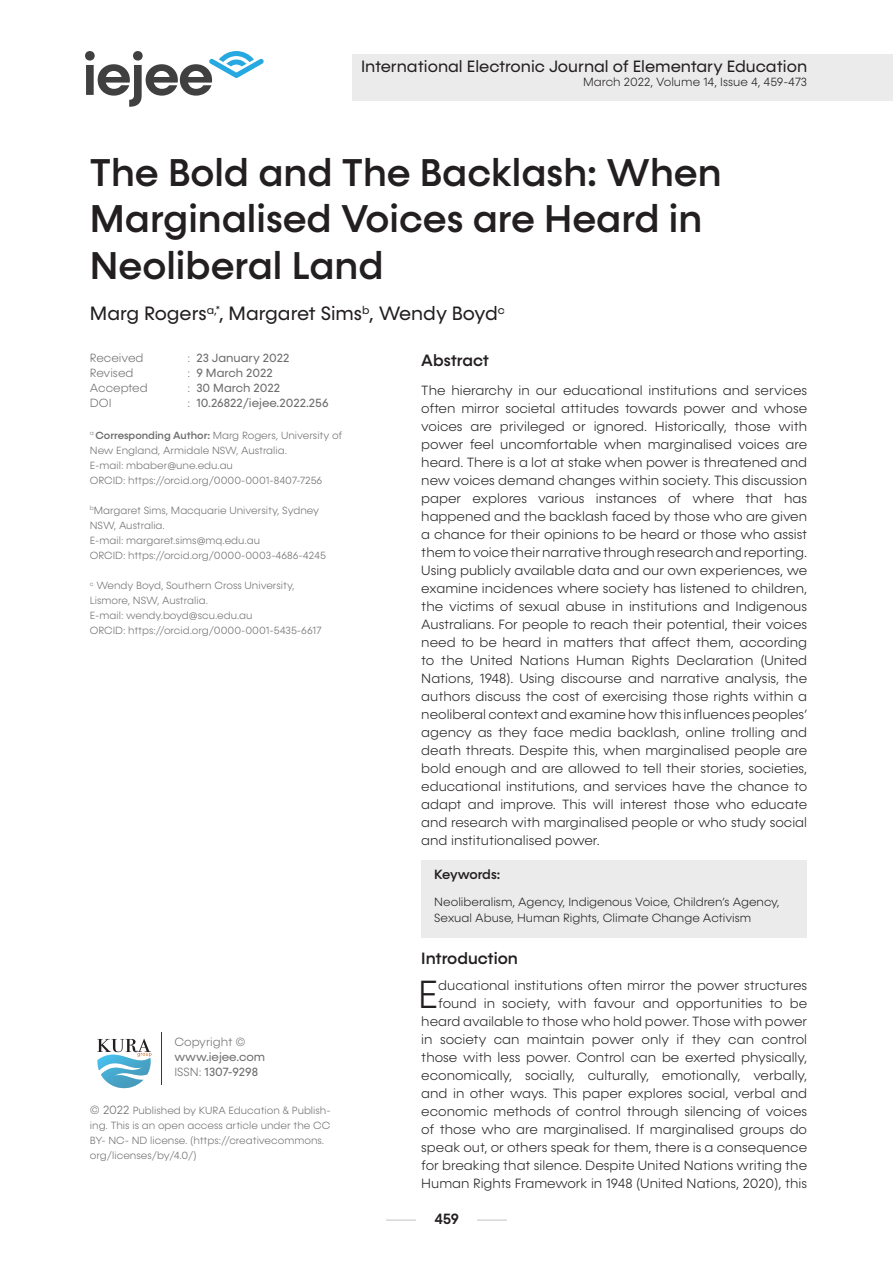
<style>
.page{position:relative;width:893px;height:1263px;background:#fff}
.page>*{position:absolute;margin:0;border:0;box-sizing:border-box;transform-origin:0 0}
.ilk_paragraf_metin{font:300 39.6px "Konnect";color:#231f20}
.t1{font:500 39px/46.8px "Konnect";color:#231f20}
.t2{font:19.5px "Konnect";color:#231f20}
.t3{font:16.5px "Konnect";color:#231f20}
.t4{font:500 16.5px "Konnect";color:#231f20}
.t5{font:500 15px "Konnect";color:#231f20}
.Metin{font:300 13.5px/18px "Konnect";color:#231f20;text-align:justify}
.ilk_paragraf_metin-2{font:300 13.5px/18px "Konnect";color:#231f20;text-align:right}
.t6{font:500 13.5px "Konnect";letter-spacing:-.025em;color:#231f20}
.anahtar_kelimeler{font:300 12px/16.5px "Konnect";color:#231f20}
.t7{font:12px/15px "Konnect";color:#6e6e70}
.t8{font:300 12px "Konnect";color:#6e6e70}
.t9{font:300 10.5px/15px "Konnect";color:#6e6e70}
.s1{font-weight:300}
.s2{font-weight:500}
.s3{font-size:12px}
</style>
<div class="page">
<svg style="left:85px;top:51px;width:179px;height:56px"></svg>
<div style="left:352px;top:55px;width:541px;height:46px;background:#ebebeb"></div>
<hr style="left:386px;top:1220px;width:30px;height:1px;background:#c2c2c2">
<hr style="left:477px;top:1220px;width:30px;height:1px;background:#c2c2c2">
<hr style="left:161px;top:1033px;width:1px;height:52px;background:#004b6c">
<svg style="left:97px;top:1039px;width:54px;height:49px"></svg>
<div style="left:421px;top:860px;width:386px;height:77px;background:#ebebeb"></div>
<p class="t3" style="left:361px;top:56px;width:448px">International Electronic Journal of Elementary Education</p>
<p class="anahtar_kelimeler" style="left:583px;top:74px;width:225px">March 2022, Volume 14, Issue 4, 459-473</p>
<p class="t1" style="left:90px;top:149px;width:633px">The Bold and The Backlash: When<br>Marginalised Voices are Heard in<br>Neoliberal Land</p>
<p class="t2" style="left:90px;top:302px;width:416px">Marg Rogers<sup>a,*</sup>, Margaret Sims<sup>b</sup>, Wendy Boyd<sup>c</sup></p>
<p class="t4" style="left:421px;top:350px;width:69px">Abstract</p>
<p class="t8" style="left:90px;top:351px;width:55px">Received</p>
<p class="t7" style="left:187px;top:350px;width:103px"><span class="s1">:</span> 23 January 2022</p>
<p class="t8" style="left:90px;top:366px;width:45px">Revised</p>
<p class="t7" style="left:187px;top:365px;width:87px"><span class="s1">:</span> 9 March 2022</p>
<p class="t8" style="left:90px;top:381px;width:59px">Accepted</p>
<p class="t7" style="left:187px;top:380px;width:94px"><span class="s1">:</span> 30 March 2022</p>
<p class="t8" style="left:90px;top:396px;width:23px">DOI</p>
<p class="t7" style="left:187px;top:395px;width:143px"><span class="s1">:</span> 10.26822/iejee.2022.256</p>
<p class="t9" style="left:90px;top:428px;width:254px"><sup>a</sup> <span class="s2">Corresponding Author:</span> Marg Rogers, University of<br>New England, Armidale NSW, Australia.</p>
<p class="t9" style="left:90px;top:458px;width:145px">E-mail: mbaber@une.edu.au</p>
<p class="t9" style="left:90px;top:473px;width:234px">ORCID: https://orcid.org/0000-0001-8407-7256</p>
<p class="t9" style="left:90px;top:503px;width:231px"><sup>b</sup>Margaret Sims, Macquarie University, Sydney</p>
<p class="t9" style="left:90px;top:518px;width:77px">NSW, Australia.</p>
<p class="t9" style="left:90px;top:533px;width:172px">E-mail: margaret.sims@mq.edu.au</p>
<p class="t9" style="left:90px;top:548px;width:238px">ORCID: https://orcid.org/0000-0003-4686-4245</p>
<p class="t9" style="left:90px;top:578px;width:206px"><sup>c</sup> Wendy Boyd, Southern Cross University,</p>
<p class="t9" style="left:90px;top:593px;width:120px">Lismore, NSW, Australia.</p>
<p class="t9" style="left:90px;top:608px;width:164px">E-mail: wendy.boyd@scu.edu.au</p>
<p class="t9" style="left:90px;top:623px;width:233px">ORCID: https://orcid.org/0000-0001-5435-6617</p>
<p class="Metin" style="left:421px;top:381px;width:387px">The hierarchy in our educational institutions and services often mirror societal attitudes towards power and whose voices are privileged or ignored. Historically, those with power feel uncomfortable when marginalised voices are heard. There is a lot at stake when power is threatened and new voices demand changes within society. This discussion paper explores various instances of where that has happened and the backlash faced by those who are given a chance for their opinions to be heard or those who assist them to voice their narrative through research and reporting.<br>Using publicly available data and our own experiences, we examine incidences where society has listened to children, the victims of sexual abuse in institutions and Indigenous Australians. For people to reach their potential, their voices need to be heard in matters that affect them, according to the United Nations Human Rights Declaration (United Nations, 1948). Using discourse and narrative analysis, the authors discuss the cost of exercising those rights within a neoliberal context and examine how this influences peoples’ agency as they face media backlash, online trolling and death threats. Despite this, when marginalised people are bold enough and are allowed to tell their stories, societies, educational institutions, and services have the chance to adapt and improve. This will interest those who educate and research with marginalised people or who study social and institutionalised power.</p>
<p class="t6" style="left:434px;top:866px;width:67px">Keywords:</p>
<p class="anahtar_kelimeler" style="left:434px;top:893px;width:347px">Neoliberalism, Agency, Indigenous Voice, Children’s Agency,<br>Sexual Abuse, Human Rights, Climate Change Activism</p>
<p class="t8" style="left:174px;top:1035px;width:73px">Copyright ©</p>
<p class="t7" style="left:174px;top:1050px;width:92px">www.iejee.com<br><span class="s1">ISSN:</span> 1307-9298</p>
<p class="t9" style="left:90px;top:1103px;width:242px"><span class="s3">© 2022</span> Published by KURA Education &amp; Publish&shy;ing. This is an open access article under the CC BY- NC- ND license. (https://creativecommons. org/licenses/by/4.0/)</p>
<p class="t4" style="left:421px;top:948px;width:98px">Introduction</p>
<p class="ilk_paragraf_metin-2" style="left:421px;top:976px;width:387px">ducational institutions often mirror the power structures found in society, with favour and opportunities to be heard available to those who hold power. Those with power in society can maintain power only if they can control those with less power. Control can be exerted physically, economically, socially, culturally, emotionally, verbally, and in other ways. This paper explores social, verbal and economic methods of control through silencing of voices of those who are marginalised. If marginalised groups do speak out, or others speak for them, there is a consequence for breaking that silence. Despite United Nations writing the Human Rights Framework in 1948 (United Nations, 2020), this</p>
<p class="ilk_paragraf_metin" style="left:418px;top:971px;width:22px">E</p>
<p class="t5" style="left:434px;top:1210px;width:26px">459</p>
</div>
